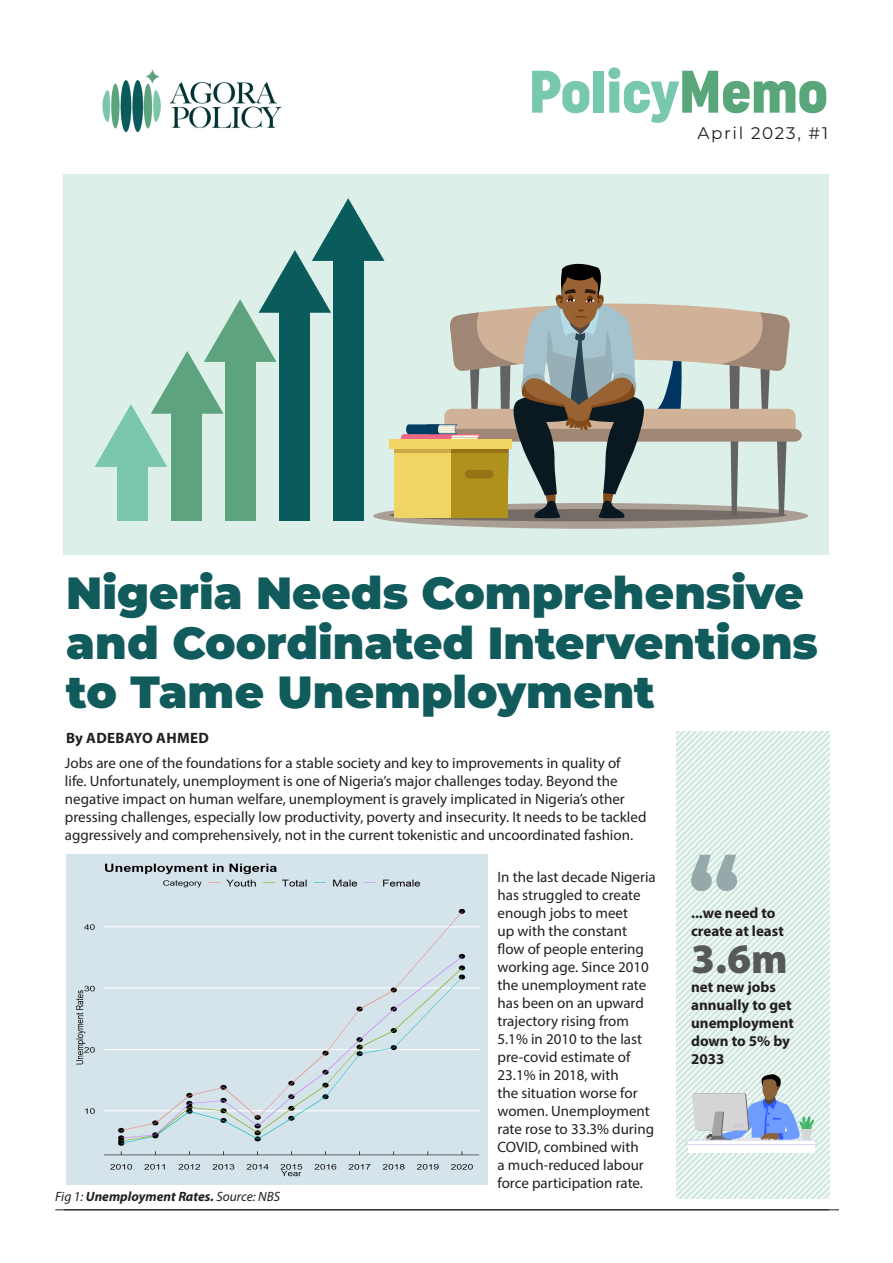
<style>
.page{position:relative;width:893px;height:1263px;background:#fff}
.page>*{position:absolute;margin:0;border:0;box-sizing:border-box;transform-origin:0 0}
.t1{font:900 59.85px "Uniform Condensed";color:#78c8ad}
.t2{font:900 45px/49.5px "Montserrat";color:#115b5c}
.Body_text_I{font:900 42px "Myriad Pro";color:#57585a}
.t3{font:16.8px "Montserrat";letter-spacing:.1em;color:#231f20}
.Body_text_I-2{font:15px/18px "Myriad Pro";color:#231f20}
.Body_text_I-3{font:700 15px/18px "Myriad Pro";color:#231f20}
.Body_text_I-4{font:700 15px "Myriad Pro";letter-spacing:.02em;color:#231f20}
.Body_text_I-5{font:italic 700 13.5px "Myriad Pro";color:#231f20}
.s1{color:#59a67a}
.s2{font-weight:400}
</style>
<div class="page">
<img style="left:102px;top:69px;width:180px;height:64px">
<hr style="left:55px;top:1209px;width:784px;height:1px;background:#231f20">
<svg style="left:719px;top:1024px;width:110px;height:175px"></svg>
<div style="left:64px;top:175px;width:764px;height:380px;background:#dcf0e9"></div>
<svg style="left:95px;top:198px;width:713px;height:331px"></svg>
<img style="left:66px;top:855px;width:422px;height:329px">
<svg style="left:676px;top:731px;width:153px;height:293px"></svg>
<div style="left:688px;top:1140px;width:126px;height:12px;background:#fff"></div>
<svg style="left:692px;top:1074px;width:122px;height:66px;background:#b6c5d7"></svg>
<div style="left:685px;top:1140px;width:132px;height:4px;border:1px solid #d4dbf1"></div>
<p class="t1" style="left:529px;top:56px;width:300px">Policy<span class="s1">Memo</span></p>
<p class="t3" style="left:697px;top:121px;width:132px">April 2023, #1</p>
<p class="t2" style="left:66px;top:566px;width:753px">Nigeria Needs Comprehensive and Coordinated Interventions to Tame Unemployment</p>
<p class="Body_text_I-4" style="left:66px;top:728px;width:144px">By ADEBAYO AHMED</p>
<p class="Body_text_I-2" style="left:65px;top:754px;width:583px">Jobs are one of the foundations for a stable society and key to improvements in quality of<br>life. Unfortunately, unemployment is one of Nigeria’s major challenges today. Beyond the negative impact on human welfare, unemployment is gravely implicated in Nigeria’s other pressing challenges, especially low productivity, poverty and insecurity. It needs to be tackled aggressively and comprehensively, not in the current tokenistic and uncoordinated fashion.</p>
<p class="Body_text_I-5" style="left:55px;top:1187px;width:226px"><span class="s2">Fig 1:</span> Unemployment Rates. <span class="s2">Source: NBS</span></p>
<p class="Body_text_I-2" style="left:497px;top:868px;width:160px">In the last decade Nigeria has struggled to create enough jobs to meet<br>up with the constant flow of people entering working age. Since 2010 the unemployment rate has been on an upward trajectory rising from<br>5.1% in 2010 to the last pre-covid estimate of<br>23.1% in 2018, with<br>the situation worse for women. Unemployment rate rose to 33.3% during<br>COVID, combined with<br>a much-reduced labour force participation rate.</p>
<p class="Body_text_I-3" style="left:691px;top:903px;width:86px">...we need to</p>
<p class="Body_text_I-3" style="left:691px;top:921px;width:94px">create at least</p>
<p class="Body_text_I" style="left:691px;top:930px;width:98px">3.6m</p>
<p class="Body_text_I-3" style="left:691px;top:977px;width:104px">net new jobs annually to get unemployment down to 5% by<br>2033</p>
</div>
